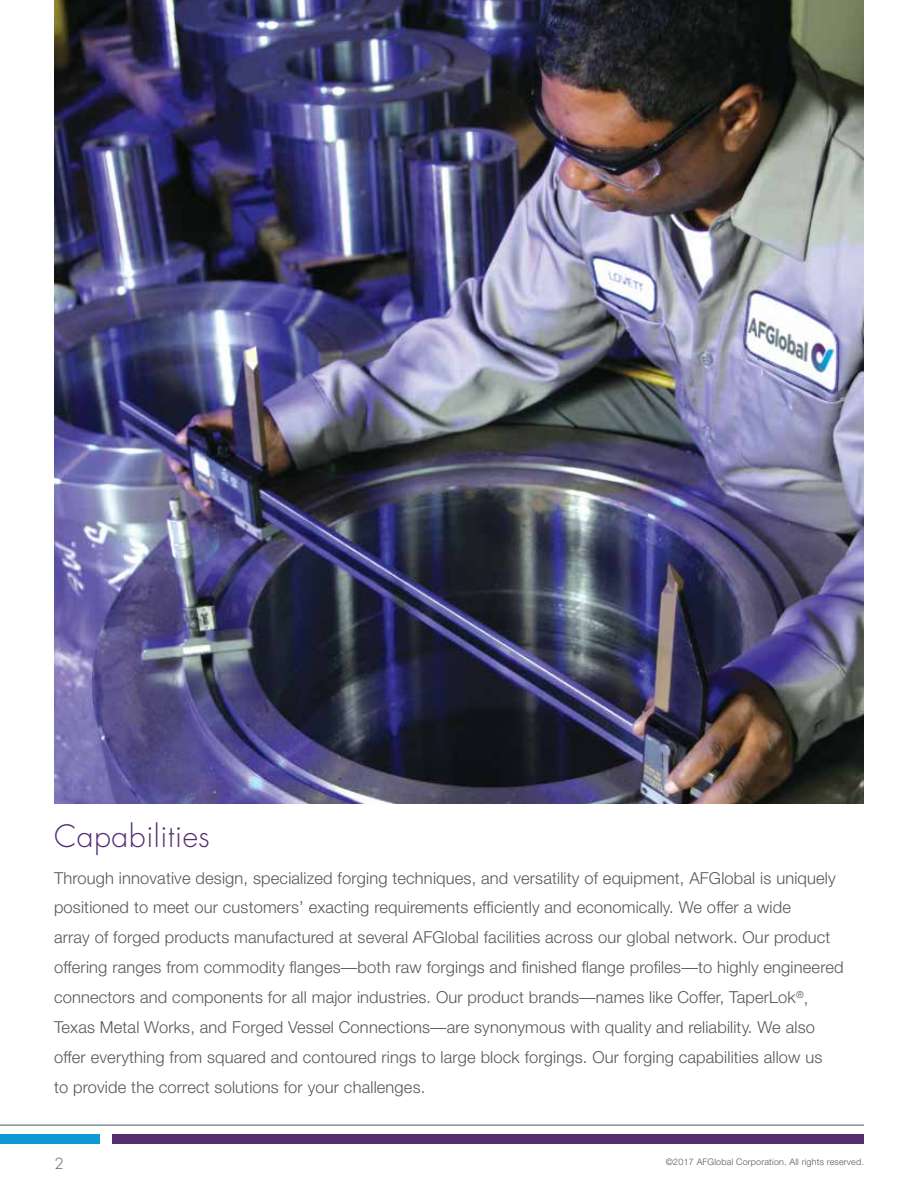
<style>
.page{position:relative;width:918px;height:1188px;background:#fff}
.page>*{position:absolute;margin:0;border:0;box-sizing:border-box;transform-origin:0 0}
.t1{font:300 30px "Futura";letter-spacing:.02em;color:#532d6d}
.t2{font:300 16.5px/30px "Helvetica Neue";letter-spacing:.01em;color:#58585a}
.t3{font:300 15px "Futura";color:#58585a}
.t4{font:300 9px "Helvetica Neue";letter-spacing:.02em;color:#58585a}
</style>
<div class="page">
<div style="left:0;top:1134px;width:100px;height:9px;background:#0f9ad6"></div>
<div style="left:112px;top:1134px;width:752px;height:9px;background:#532d6d"></div>
<hr style="left:0;top:1125px;width:864px;height:1px;background:#495966">
<img style="left:54px;top:0;width:810px;height:803px">
<h1 class="t1" style="left:54px;top:817px;width:157px">Capabilities</h1>
<p class="t2" style="left:54px;top:862px;width:791px">Through innovative design, specialized forging techniques, and versatility of equipment, AFGlobal is uniquely positioned to meet our customers’ exacting requirements efficiently and economically. We offer a wide<br>array of forged products manufactured at several AFGlobal facilities across our global network. Our product offering ranges from commodity flanges—both raw forgings and finished flange profiles—to highly engineered connectors and components for all major industries. Our product brands—names like Coffer, TaperLok<sup>®</sup>, Texas Metal Works, and Forged Vessel Connections—are synonymous with quality and reliability. We also offer everything from squared and contoured rings to large block forgings. Our forging capabilities allow us<br>to provide the correct solutions for your challenges.</p>
<p class="t3" style="left:54px;top:1154px;width:11px">2</p>
<p class="t4" style="left:666px;top:1156px;width:200px">©2017 AFGlobal Corporation. All rights reserved.</p>
</div>
